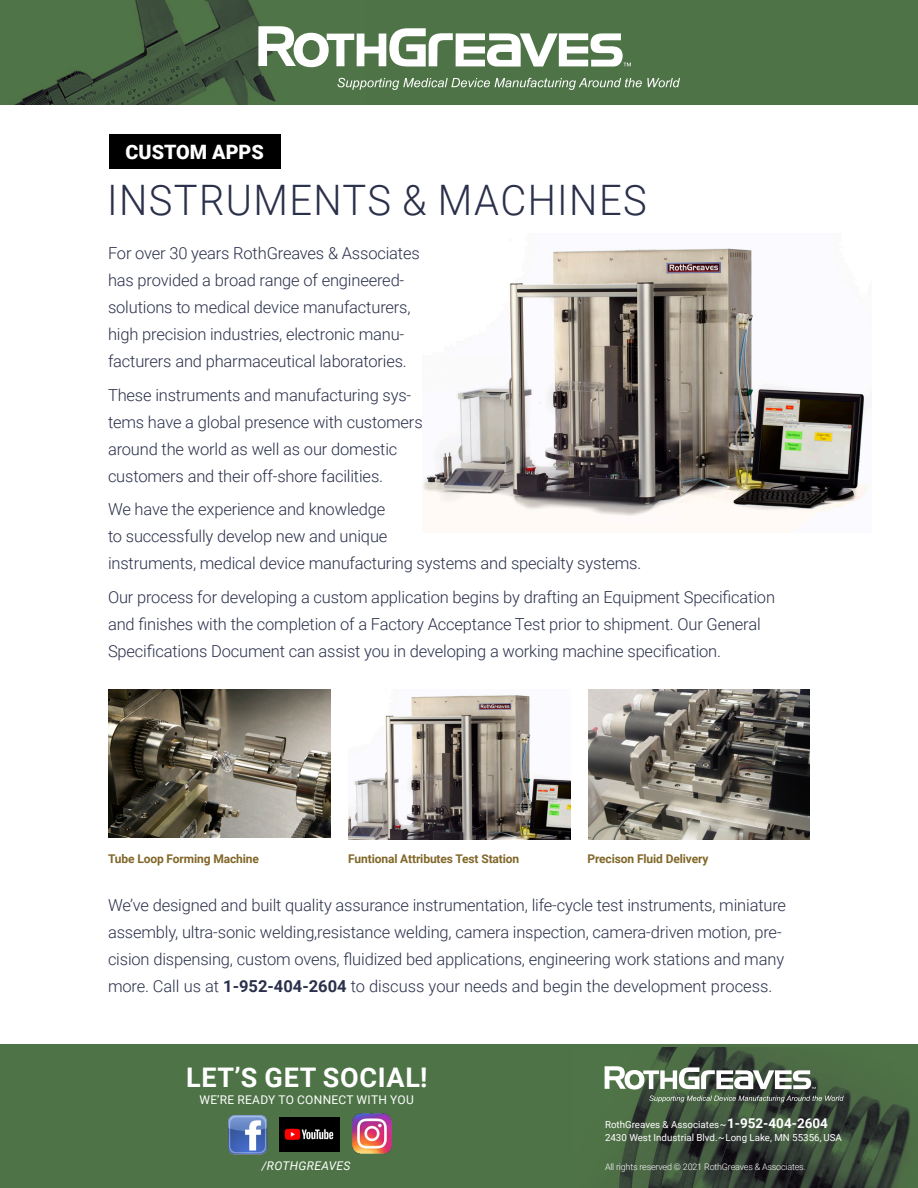
<style>
.page{position:relative;width:918px;height:1188px;background:#fff}
.page>*{position:absolute;margin:0;border:0;box-sizing:border-box;transform-origin:0 0}
.t1{font:300 42px "Roboto";letter-spacing:.035em;color:#2b304b;scale:.95 1}
.t2{font:700 27px "Roboto";letter-spacing:.025em;color:#fff}
.t3{font:900 19.8px "Roboto";color:#fff}
.t4{font:300 16.5px/27px "Roboto";letter-spacing:-.01em;color:#2b304b}
.t5{font:700 12px "Roboto";letter-spacing:-.01em;color:#816729}
.t6{font:12px "Roboto";letter-spacing:.025em;color:#fff}
.t7{font:italic 12px "Roboto";letter-spacing:.025em;color:#fff}
.t8{font:9.75px/13.5px "Roboto";color:#fff}
.t9{font:300 9px "Roboto";letter-spacing:-.02em;color:#fff}
.s1{font-weight:700}
.s2{font-weight:700;font-size:13.5px}
</style>
<div class="page">
<div style="left:109px;top:134px;width:172px;height:35px;background:#000"></div>
<div style="left:0;top:0;width:918px;height:105px;background:#4e7346"></div>
<img style="left:14px;top:0;width:329px;height:105px">
<svg style="left:338px;top:78px;width:342px;height:12px"></svg>
<svg style="left:258px;top:26px;width:373px;height:41px"></svg>
<div style="left:0;top:1045px;width:918px;height:143px;background:#4e7346"></div>
<img style="left:228px;top:1115px;width:40px;height:40px">
<img style="left:280px;top:1117px;width:59px;height:34px">
<img style="left:352px;top:1114px;width:40px;height:40px">
<img style="left:604px;top:1048px;width:307px;height:140px">
<svg style="left:649px;top:1096px;width:195px;height:6px"></svg>
<svg style="left:605px;top:1066px;width:211px;height:24px"></svg>
<img style="left:423px;top:248px;width:446px;height:284px">
<div style="left:108px;top:690px;width:222px;height:150px;background:linear-gradient(to right,#fff,#fff)"></div>
<img style="left:108px;top:690px;width:222px;height:147px">
<img style="left:349px;top:695px;width:221px;height:145px">
<img style="left:588px;top:690px;width:222px;height:150px">
<p class="t3" style="left:126px;top:138px;width:140px">CUSTOM APPS</p>
<p class="t1" style="left:107px;top:171px;width:570px">INSTRUMENTS &amp; MACHINES</p>
<p class="t4" style="left:108px;top:239px;width:313px">For over 30 years RothGreaves &amp; Associates has provided a broad range of engineered&shy;solutions to medical device manufacturers, high precision industries, electronic manu&shy;facturers and pharmaceutical laboratories.</p>
<p class="t4" style="left:108px;top:381px;width:316px">These instruments and manufacturing sys&shy;tems have a global presence with customers around the world as well as our domestic customers and their off-shore facilities.</p>
<p class="t4" style="left:108px;top:495px;width:535px">We have the experience and knowledge<br>to successfully develop new and unique<br>instruments, medical device manufacturing systems and specialty systems.</p>
<p class="t4" style="left:108px;top:583px;width:669px">Our process for developing a custom application begins by drafting an Equipment Specification and finishes with the completion of a Factory Acceptance Test prior to shipment. Our General<br>Specifications Document can assist you in developing a working machine specification.</p>
<p class="t5" style="left:108px;top:850px;width:152px">Tube Loop Forming Machine</p>
<p class="t5" style="left:348px;top:850px;width:173px">Funtional Attributes Test Station</p>
<p class="t5" style="left:588px;top:850px;width:122px">Precison Fluid Delivery</p>
<p class="t4" style="left:108px;top:891px;width:680px">We’ve designed and built quality assurance instrumentation, life-cycle test instruments, miniature assembly, ultra-sonic welding,resistance welding, camera inspection, camera-driven motion, pre&shy;cision dispensing, custom ovens, fluidized bed applications, engineering work stations and many more. Call us at <span class="s1">1-952-404-2604</span> to discuss your needs and begin the development process.</p>
<p class="t2" style="left:186px;top:1058px;width:243px">LET’S GET SOCIAL!</p>
<p class="t6" style="left:199px;top:1091px;width:216px">WE’RE READY TO CONNECT WITH YOU</p>
<p class="t7" style="left:262px;top:1157px;width:90px">/ROTHGREAVES</p>
<p class="t8" style="left:605px;top:1117px;width:238px">RothGreaves &amp; Associates~<span class="s2">1-952-404-2604<br></span>2430 West Industrial Blvd.~Long Lake, MN 55356, USA</p>
<p class="t9" style="left:605px;top:1161px;width:202px">All rights reserved © 2021 RothGreaves &amp; Associates.</p>
</div>
